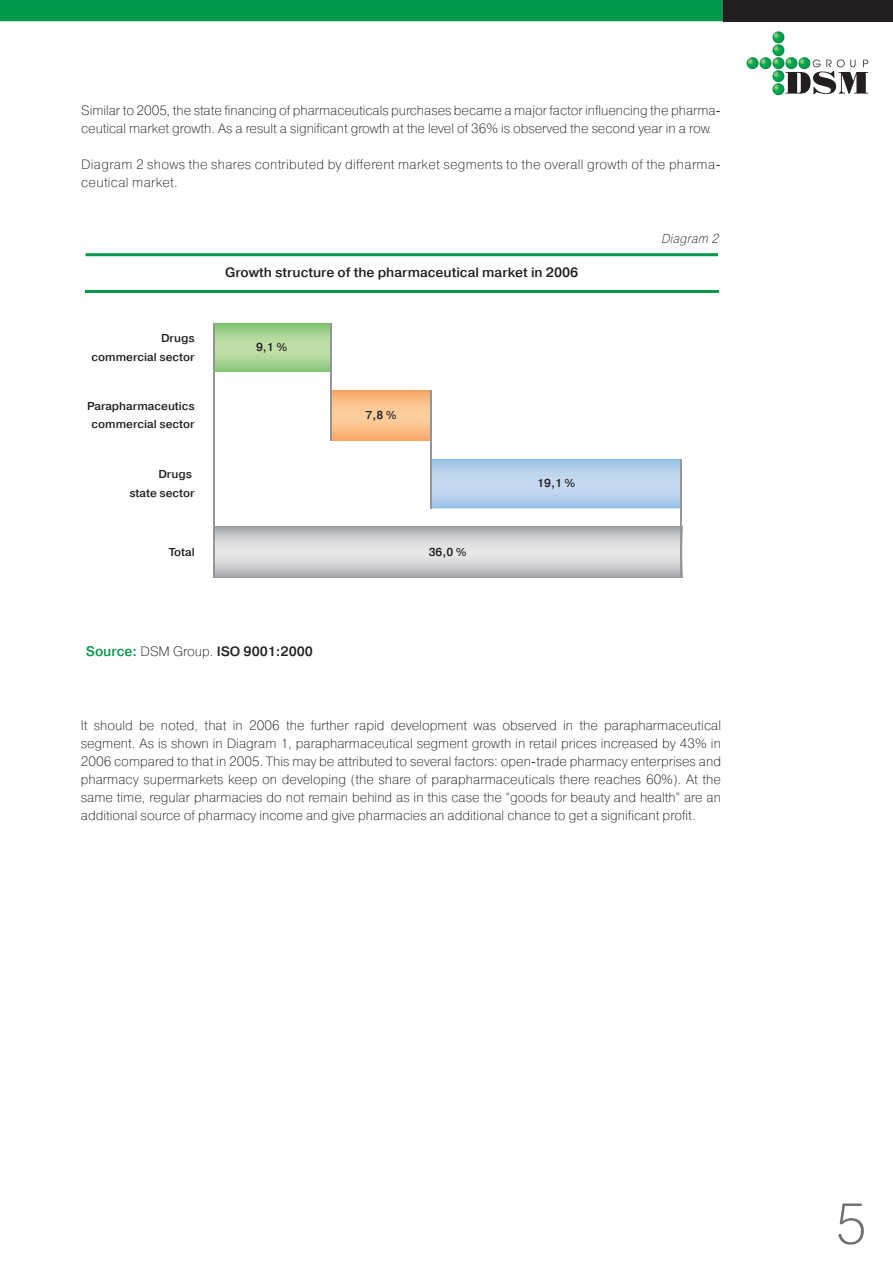
<style>
.page{position:relative;width:893px;height:1263px;background:#fff}
.page>*{position:absolute;margin:0;border:0;box-sizing:border-box;transform-origin:0 0}
.t1{font:57px "Pragmatica Light C";color:#6d6f71}
.t2{font:13.5px/18px "Pragmatica Light C";letter-spacing:-.005em;color:#231f20}
.t3{font:13.5px/18px "Pragmatica Light C";letter-spacing:.02em;color:#231f20}
.t4{font:700 13.5px "Pragmatica Light C";color:#231f20}
.t5{font:italic 12.9px "Pragmatica Light C";color:#231f20;scale:.94 1}
.t6{font:700 11.55px/18.9px "Pragmatica Light C";color:#231f20;text-align:right}
.s1{font-size:13.8px;color:#00984a}
.s2{font-weight:400}
</style>
<div class="page">
<div style="left:0;top:0;width:893px;height:21px;background:#00984a"></div>
<div style="left:723px;top:0;width:170px;height:21px;background:#231f20"></div>
<svg style="left:747px;top:31px;width:121px;height:64px"></svg>
<svg style="left:215px;top:527px;width:465px;height:50px;background:#cdced0"></svg>
<svg style="left:432px;top:459px;width:248px;height:49px;background:#b5d0ec"></svg>
<svg style="left:332px;top:390px;width:98px;height:51px;background:#fbbe86"></svg>
<svg style="left:215px;top:323px;width:115px;height:49px;background:#a7d493"></svg>
<hr style="left:430px;top:390px;width:2px;height:118px;background:#939598">
<hr style="left:330px;top:323px;width:2px;height:118px;background:#939598">
<hr style="left:680px;top:459px;width:2px;height:118px;background:#939598">
<hr style="left:213px;top:323px;width:2px;height:254px;background:#939598">
<hr style="left:86px;top:253px;width:632px;height:3px;background:#00984a">
<hr style="left:85px;top:289px;width:633px;height:3px;background:#00984a">
<p class="t2" style="left:81px;top:102px;width:641px">Similar to 2005, the state financing of pharmaceuticals purchases became a major factor influencing the pharma&shy;ceutical market growth. As a result a significant growth at the level of 36% is observed the second year in a row.</p>
<p class="t3" style="left:81px;top:156px;width:641px">Diagram 2 shows the shares contributed by different market segments to the overall growth of the pharma&shy;ceutical market.</p>
<p class="t6" style="left:92px;top:328px;width:105px">Drugs<br>commercial sector</p>
<p class="t6" style="left:87px;top:396px;width:109px;text-align:center">Parapharmaceutics commercial sector</p>
<p class="t6" style="left:129px;top:464px;width:67px">Drugs<br>state sector</p>
<p class="t6" style="left:169px;top:542px;width:27px">Total</p>
<p class="t4" style="left:225px;top:265px;width:355px">Growth structure of the pharmaceutical market in 2006</p>
<p class="t6" style="left:256px;top:338px;width:33px">9,1 %</p>
<p class="t6" style="left:366px;top:406px;width:33px">7,8 %</p>
<p class="t6" style="left:429px;top:542px;width:40px">36,0 %</p>
<p class="t6" style="left:537px;top:474px;width:40px">19,1 %</p>
<p class="t4" style="left:86px;top:644px;width:229px"><span class="s1">Source:</span> <span class="s2">DSM Group.</span> ISO 9001:2000</p>
<p class="t5" style="left:661px;top:231px;width:66px">Diagram 2</p>
<p class="t2" style="left:81px;top:716px;width:642px;text-align:justify">It should be noted, that in 2006 the further rapid development was observed in the parapharmaceutical segment. As is shown in Diagram 1, parapharmaceutical segment growth in retail prices increased by 43% in 2006 compared to that in 2005. This may be attributed to several factors: open-trade pharmacy enterprises and pharmacy supermarkets keep on developing (the share of parapharmaceuticals there reaches 60%). At the same time, regular pharmacies do not remain behind as in this case the “goods for beauty and health” are an additional source of pharmacy income and give pharmacies an additional chance to get a significant profit.</p>
<h1 class="t1" style="left:835px;top:1192px;width:32px">5</h1>
</div>
